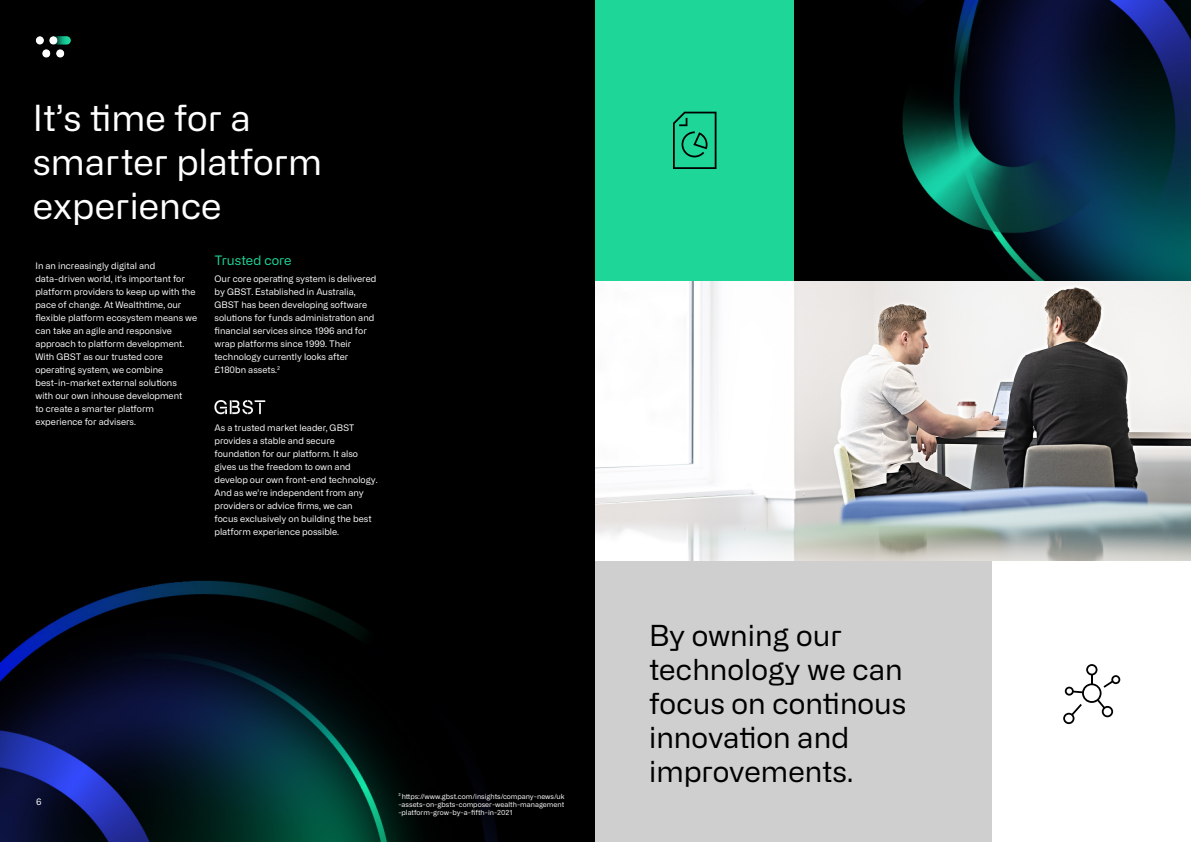
<style>
.page{position:relative;width:1191px;height:842px;background:#000}
.page>*{position:absolute;margin:0;border:0;box-sizing:border-box;transform-origin:0 0}
.t1{font:36px/44px "Alliance No.2";color:#fff}
.t2{font:29px/34px "Alliance No.2";color:#000}
.t3{font:13px "Alliance No.2";color:#1dd698}
.t4{font:9px/13px "Alliance No.2";color:#fff}
.t5{font:7px/8px "Alliance No.2";color:#fff;text-align:justify}
</style>
<div class="page">
<img style="left:0;top:580px;width:498px;height:262px">
<img style="left:36px;top:36px;width:35px;height:21px">
<img style="left:595px;top:281px;width:596px;height:280px">
<div style="left:595px;top:561px;width:397px;height:281px;background:#cfcfcf"></div>
<div style="left:595px;top:0;width:199px;height:281px;background:#1dd698"></div>
<div style="left:992px;top:561px;width:199px;height:281px;background:#fff"></div>
<img style="left:902px;top:0;width:289px;height:281px">
<img style="left:214px;top:400px;width:52px;height:15px">
<svg style="left:1063px;top:664px;width:57px;height:60px"></svg>
<svg style="left:673px;top:112px;width:43px;height:57px"></svg>
<p class="t1" style="left:33px;top:96px;width:291px">It’s time for a smarter platform experience</p>
<p class="t4" style="left:35px;top:259px;width:163px">In an increasingly digital and data-driven world, it’s important for platform providers to keep up with the pace of change. At Wealthtime, our flexible platform ecosystem means we can take an agile and responsive approach to platform development.<br>With GBST as our trusted core operating system, we combine best-in-market external solutions<br>with our own inhouse development<br>to create a smarter platform experience for advisers.</p>
<p class="t3" style="left:214px;top:252px;width:79px">Trusted core</p>
<p class="t4" style="left:214px;top:272px;width:163px">Our core operating system is delivered by GBST. Established in Australia, GBST has been developing software solutions for funds administration and financial services since 1996 and for wrap platforms since 1999. Their technology currently looks after £180bn assets.<sup>2</sup></p>
<p class="t4" style="left:214px;top:421px;width:165px">As a trusted market leader, GBST provides a stable and secure foundation for our platform. It also gives us the freedom to own and develop our own front-end technology.<br>And as we’re independent from any providers or advice firms, we can focus exclusively on building the best platform experience possible.</p>
<p class="t4" style="left:36px;top:796px;width:7px">6</p>
<p class="t5" style="left:398px;top:792px;width:168px"><sup>2</sup> https://www.gbst.com/insights/company-news/uk -assets-on-gbsts-composer-wealth-management -platform-grow-by-a-fifth-in-2021</p>
<p class="t2" style="left:649px;top:619px;width:259px">By owning our technology we can focus on continous innovation and improvements.</p>
</div>
